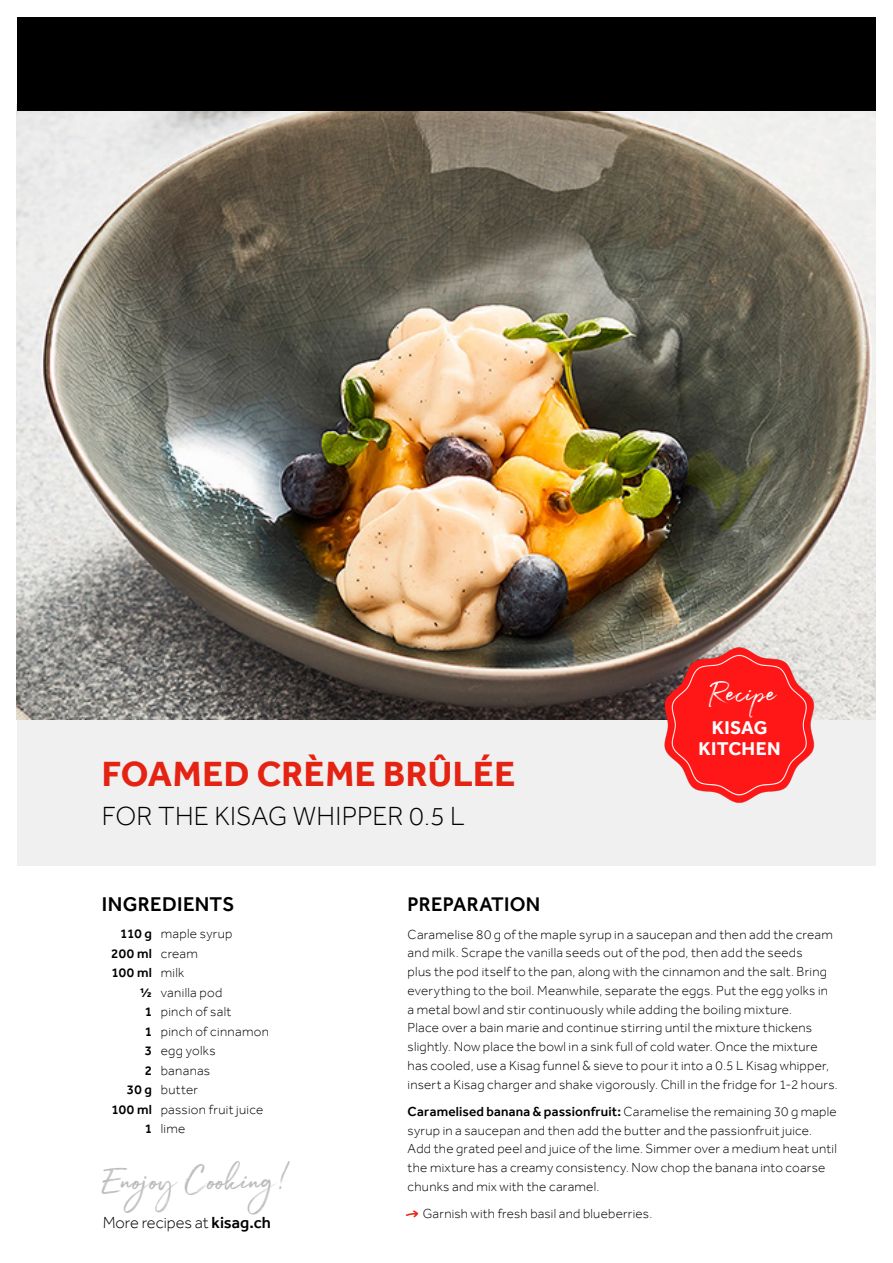
<style>
.page{position:relative;width:893px;height:1263px;background:#fff}
.page>*{position:absolute;margin:0;border:0;box-sizing:border-box;transform-origin:0 0}
.t1{font:700 36px "Effra";letter-spacing:.015em;color:#e42313}
.t2{font:36px "Julietta Messie";letter-spacing:-.005em;color:#bbbcbd}
.t3{font:31.05px "Julietta Messie";letter-spacing:.015em;color:#fff}
.t4{font:300 27px "Effra";letter-spacing:.005em;color:#000}
.t5{font:500 20.4px "Effra";letter-spacing:.015em;color:#000}
.t6{font:500 20.25px "Effra";letter-spacing:.015em;color:#000}
.t7{font:700 18.9px "Effra";letter-spacing:.01em;color:#fff}
.t8{font:300 16.5px "Effra";letter-spacing:-.005em;color:#000}
.t9{font:300 13.5px/18.8px "Effra";letter-spacing:.02em;color:#000}
.t10{font:500 13.5px "Effra";letter-spacing:.025em;color:#000}
.s1{font-weight:500}
.s2{font-weight:300}
.s3{font-family:"PW New Arrows";font-weight:400;font-size:15px;color:#e42313}
</style>
<div class="page">
<div style="left:17px;top:708px;width:859px;height:157px;background:#f0f0f0"></div>
<img style="left:16px;top:105px;width:859px;height:614px">
<img style="left:651px;top:627px;width:181px;height:176px">
<div style="left:17px;top:17px;width:859px;height:94px;background:#000"></div>
<p class="t1" style="left:102px;top:753px;width:415px">FOAMED CRÈME BRÛLÉE</p>
<p class="t4" style="left:102px;top:799px;width:364px">FOR THE KISAG WHIPPER 0.5 L</p>
<p class="t3" style="left:709px;top:672px;width:68px">Recipe</p>
<p class="t7" style="left:712px;top:717px;width:57px">KISAG</p>
<p class="t7" style="left:699px;top:737px;width:83px">KITCHEN</p>
<p class="t5" style="left:102px;top:892px;width:134px">INGREDIENTS</p>
<p class="t9" style="left:120px;top:924px;width:114px"><span class="s1">110 g</span> maple syrup</p>
<p class="t10" style="left:111px;top:945px;width:88px">200 ml <span class="s2">cream</span></p>
<p class="t10" style="left:112px;top:965px;width:74px">100 ml <span class="s2">milk</span></p>
<p class="t9" style="left:140px;top:983px;width:84px"><span class="s1">½</span> vanilla pod</p>
<p class="t9" style="left:145px;top:1002px;width:88px"><span class="s1">1</span> pinch of salt</p>
<p class="t9" style="left:145px;top:1022px;width:126px"><span class="s1">1</span> pinch of cinnamon</p>
<p class="t9" style="left:145px;top:1041px;width:72px"><span class="s1">3</span> egg yolks</p>
<p class="t9" style="left:145px;top:1061px;width:67px"><span class="s1">2</span> bananas</p>
<p class="t9" style="left:127px;top:1080px;width:73px"><span class="s1">30 g</span> butter</p>
<p class="t9" style="left:112px;top:1100px;width:153px"><span class="s1">100 ml</span> passion fruit juice</p>
<p class="t9" style="left:145px;top:1119px;width:42px"><span class="s1">1</span> lime</p>
<p class="t2" style="left:102px;top:1156px;width:190px">Enojoy Cooking!</p>
<p class="t8" style="left:103px;top:1212px;width:170px">More recipes at <span class="s1">kisag.ch</span></p>
<p class="t6" style="left:408px;top:892px;width:134px">PREPARATION</p>
<p class="t9" style="left:408px;top:925px;width:427px">Caramelise 80 g of the maple syrup in a saucepan and then add the cream and milk. Scrape the vanilla seeds out of the pod, then add the seeds<br>plus the pod itself to the pan, along with the cinnamon and the salt. Bring everything to the boil. Meanwhile, separate the eggs. Put the egg yolks in a metal bowl and stir continuously while adding the boiling mixture.</p>
<p class="t9" style="left:408px;top:1018px;width:432px">Place over a bain marie and continue stirring until the mixture thickens slightly. Now place the bowl in a sink full of cold water. Once the mixture has cooled, use a Kisag funnel &amp; sieve to pour it into a 0.5 L Kisag whipper, insert a Kisag charger and shake vigorously. Chill in the fridge for 1-2 hours.</p>
<p class="t9" style="left:408px;top:1102px;width:431px"><span class="s1">Caramelised banana &amp; passionfruit:</span> Caramelise the remaining 30 g maple syrup in a saucepan and then add the butter and the passionfruit juice.<br>Add the grated peel and juice of the lime. Simmer over a medium heat until the mixture has a creamy consistency. Now chop the banana into coarse chunks and mix with the caramel.</p>
<p class="t9" style="left:408px;top:1204px;width:246px"><span class="s3">q</span> Garnish with fresh basil and blueberries.</p>
</div>
